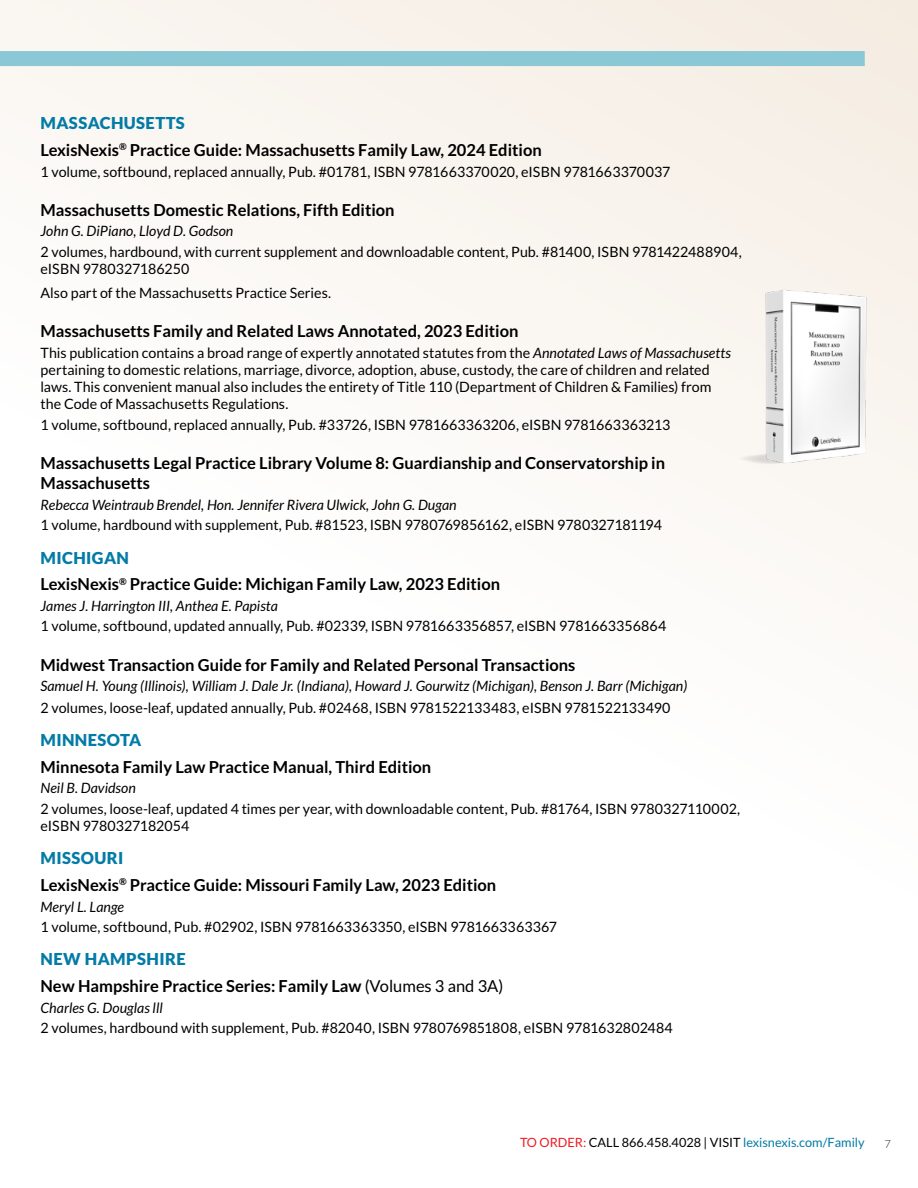
<style>
.page{position:relative;width:918px;height:1188px;background:#fff}
.page>*{position:absolute;margin:0;border:0;box-sizing:border-box;transform-origin:0 0}
.Elite_book_title{font:700 16.5px/19.8px "Lato";color:#000}
.sub_section{font:900 16.5px "Lato";letter-spacing:.025em;color:#037ba7}
.isbn{font:14.25px/17.1px "Lato";color:#000}
.author{font:italic 14.25px "Lato";color:#000}
.t1{font:12.75px "Lato";color:#000}
.t2{font:300 11.25px "Lato";color:#292829}
.s1{font-style:italic}
.s2{font-weight:400}
.s3{color:#ed1d24}
.s4{color:#007ba6}
</style>
<div class="page">
<div style="left:0;top:0;width:918px;height:1188px;background:linear-gradient(to bottom,#f8f3ed,#fff)"></div>
<div style="left:0;top:51px;width:865px;height:15px;background:#89c8d4"></div>
<img style="left:734px;top:282px;width:141px;height:186px">
<p class="sub_section" style="left:40px;top:114px;width:146px">MASSACHUSETTS</p>
<p class="Elite_book_title" style="left:40px;top:140px;width:503px">LexisNexis<sup>®</sup> Practice Guide: Massachusetts Family Law, 2024 Edition</p>
<p class="isbn" style="left:40px;top:163px;width:631px">1 volume, softbound, replaced annually, Pub. #01781, ISBN 9781663370020, eISBN 9781663370037</p>
<p class="Elite_book_title" style="left:40px;top:200px;width:356px">Massachusetts Domestic Relations, Fifth Edition</p>
<p class="author" style="left:40px;top:223px;width:194px">John G. DiPiano, Lloyd D. Godson</p>
<p class="isbn" style="left:40px;top:243px;width:703px">2 volumes, hardbound, with current supplement and downloadable content, Pub. #81400, ISBN 9781422488904, eISBN 9780327186250</p>
<p class="isbn" style="left:40px;top:284px;width:292px">Also part of the Massachusetts Practice Series.</p>
<p class="Elite_book_title" style="left:40px;top:321px;width:479px">Massachusetts Family and Related Laws Annotated, 2023 Edition</p>
<p class="isbn" style="left:40px;top:344px;width:692px">This publication contains a broad range of expertly annotated statutes from the <span class="s1">Annotated Laws of Massachusetts </span>pertaining to domestic relations, marriage, divorce, adoption, abuse, custody, the care of children and related laws. This convenient manual also includes the entirety of Title 110 (Department of Children &amp; Families) from the Code of Massachusetts Regulations.</p>
<p class="isbn" style="left:40px;top:416px;width:631px">1 volume, softbound, replaced annually, Pub. #33726, ISBN 9781663363206, eISBN 9781663363213</p>
<p class="Elite_book_title" style="left:40px;top:453px;width:626px">Massachusetts Legal Practice Library Volume 8: Guardianship and Conservatorship in<br>Massachusetts</p>
<p class="author" style="left:40px;top:497px;width:418px">Rebecca Weintraub Brendel, Hon. Jennifer Rivera Ulwick, John G. Dugan</p>
<p class="isbn" style="left:40px;top:516px;width:623px">1 volume, hardbound with supplement, Pub. #81523, ISBN 9780769856162, eISBN 9780327181194</p>
<p class="sub_section" style="left:40px;top:548px;width:90px">MICHIGAN</p>
<p class="Elite_book_title" style="left:40px;top:574px;width:461px">LexisNexis<sup>®</sup> Practice Guide: Michigan Family Law, 2023 Edition</p>
<p class="author" style="left:40px;top:598px;width:239px">James J. Harrington III, Anthea E. Papista</p>
<p class="isbn" style="left:40px;top:618px;width:627px">1 volume, softbound, updated annually, Pub. #02339, ISBN 9781663356857, eISBN 9781663356864</p>
<p class="Elite_book_title" style="left:40px;top:654px;width:536px">Midwest Transaction Guide for Family and Related Personal Transactions</p>
<p class="author" style="left:40px;top:678px;width:648px">Samuel H. Young (Illinois), William J. Dale Jr. (Indiana), Howard J. Gourwitz (Michigan), Benson J. Barr (Michigan)</p>
<p class="isbn" style="left:40px;top:699px;width:632px">2 volumes, loose-leaf, updated annually, Pub. #02468, ISBN 9781522133483, eISBN 9781522133490</p>
<p class="sub_section" style="left:40px;top:731px;width:102px">MINNESOTA</p>
<p class="Elite_book_title" style="left:40px;top:757px;width:392px">Minnesota Family Law Practice Manual, Third Edition</p>
<p class="author" style="left:40px;top:780px;width:97px">Neil B. Davidson</p>
<p class="isbn" style="left:40px;top:800px;width:701px">2 volumes, loose-leaf, updated 4 times per year, with downloadable content, Pub. #81764, ISBN 9780327110002, eISBN 9780327182054</p>
<p class="sub_section" style="left:40px;top:849px;width:84px">MISSOURI</p>
<p class="Elite_book_title" style="left:40px;top:875px;width:457px">LexisNexis<sup>®</sup> Practice Guide: Missouri Family Law, 2023 Edition</p>
<p class="author" style="left:40px;top:898px;width:85px">Meryl L. Lange</p>
<p class="isbn" style="left:40px;top:918px;width:518px">1 volume, softbound, Pub. #02902, ISBN 9781663363350, eISBN 9781663363367</p>
<p class="sub_section" style="left:40px;top:950px;width:147px">NEW HAMPSHIRE</p>
<p class="Elite_book_title" style="left:40px;top:976px;width:464px">New Hampshire Practice Series: Family Law <span class="s2">(Volumes 3 and 3A)</span></p>
<p class="author" style="left:40px;top:1000px;width:124px">Charles G. Douglas lll</p>
<p class="isbn" style="left:40px;top:1019px;width:634px">2 volumes, hardbound with supplement, Pub. #82040, ISBN 9780769851808, eISBN 9781632802484</p>
<p class="t1" style="left:520px;top:1136px;width:346px"><span class="s3">TO ORDER:</span> CALL 866.458.4028 | VISIT <span class="s4">lexisnexis.com/Family</span></p>
<p class="t2" style="left:884px;top:1137px;width:8px">7</p>
</div>
